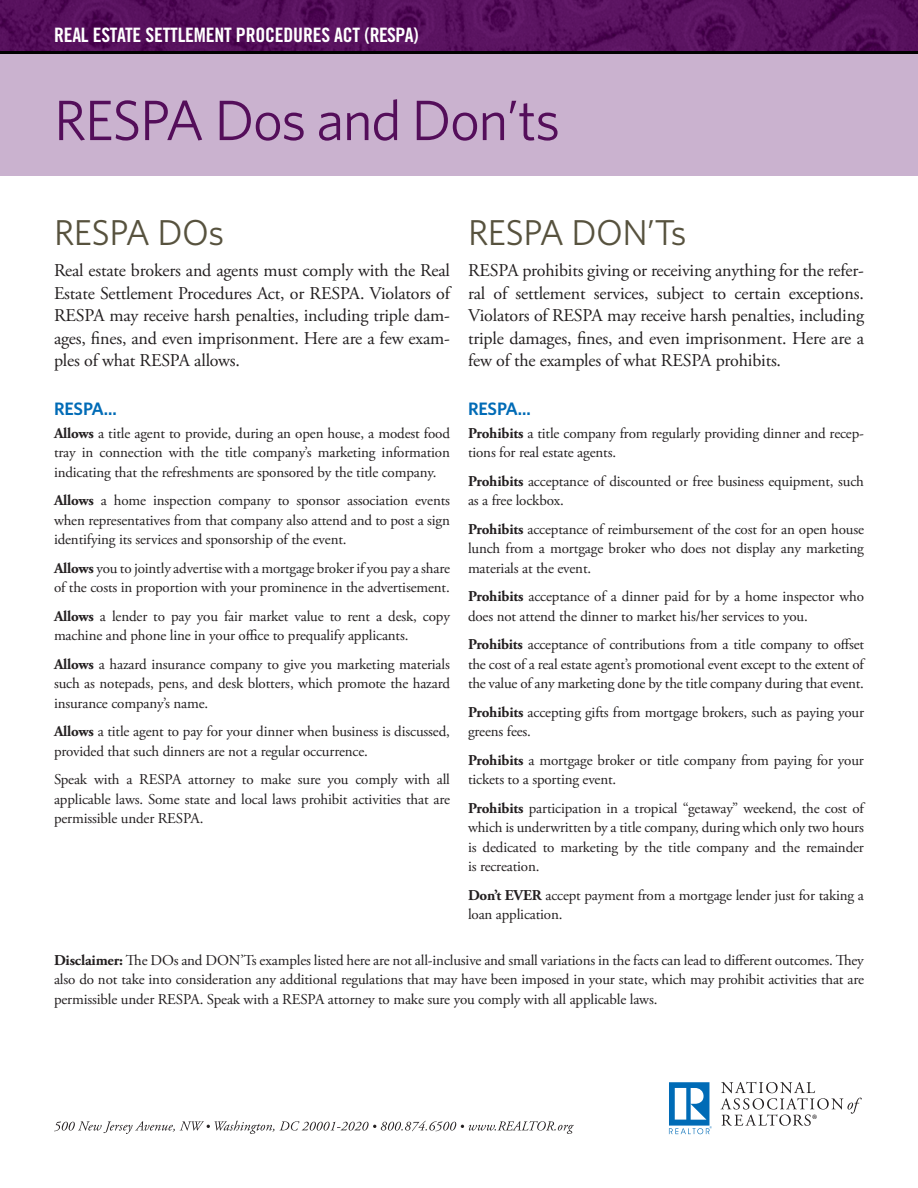
<style>
.page{position:relative;width:918px;height:1188px;background:#fff}
.page>*{position:absolute;margin:0;border:0;box-sizing:border-box;transform-origin:0 0}
.t1{font:57px "Whitney HTF";letter-spacing:-.025em;color:#540e5a}
.t2{font:36px "Whitney HTF";letter-spacing:-.015em;color:#57523e}
.t3{font:19.95px "Trade Gothic Bold Cond Twenty";letter-spacing:-.01em;color:#fff}
.t4{font:18px/22.5px "Adobe Garamond Pro";letter-spacing:-.01em;color:#231f20;text-align:justify}
.t5{font:600 18px "Whitney HTF";letter-spacing:-.01em;color:#006bb6}
.t6{font:15px/19.5px "Adobe Garamond Pro";letter-spacing:-.01em;color:#231f20}
.s1{font-weight:700}
</style>
<div class="page">
<svg style="left:54px;top:1121px;width:220px;height:13px"></svg>
<svg style="left:280px;top:1121px;width:294px;height:13px"></svg>
<svg style="left:669px;top:1082px;width:43px;height:52px"></svg>
<svg style="left:720px;top:1082px;width:142px;height:44px"></svg>
<div style="left:0;top:54px;width:918px;height:122px;background:#cab2cf"></div>
<img style="left:0;top:0;width:918px;height:54px">
<h3 class="t3" style="left:54px;top:23px;width:366px">REAL ESTATE SETTLEMENT PROCEDURES ACT (RESPA)</h3>
<h1 class="t1" style="left:54px;top:87px;width:508px">RESPA Dos and Don’ts</h1>
<h2 class="t2" style="left:54px;top:211px;width:172px">RESPA DOs</h2>
<p class="t4" style="left:54px;top:260px;width:398px">Real estate brokers and agents must comply with the Real Estate Settlement Procedures Act, or RESPA. Violators of RESPA may receive harsh penalties, including triple dam&shy;ages, fines, and even imprisonment. Here are a few exam&shy;ples of what RESPA allows.</p>
<p class="t5" style="left:54px;top:398px;width:64px">RESPA...</p>
<p class="t6" style="left:54px;top:424px;width:398px;text-align:justify"><span class="s1">Allows</span> a title agent to provide, during an open house, a modest food tray in connection with the title company’s marketing information indicating that the refreshments are sponsored by the title company.</p>
<p class="t6" style="left:54px;top:491px;width:398px;text-align:justify"><span class="s1">Allows</span> a home inspection company to sponsor association events when representatives from that company also attend and to post a sign identifying its services and sponsorship of the event.</p>
<p class="t6" style="left:54px;top:559px;width:397px"><span class="s1">Allows</span> you to jointly advertise with a mortgage broker if you pay a share of the costs in proportion with your prominence in the advertisement.</p>
<p class="t6" style="left:54px;top:607px;width:398px"><span class="s1">Allows</span> a lender to pay you fair market value to rent a desk, copy machine and phone line in your office to prequalify applicants.</p>
<p class="t6" style="left:54px;top:655px;width:397px;text-align:justify"><span class="s1">Allows</span> a hazard insurance company to give you marketing materials such as notepads, pens, and desk blotters, which promote the hazard insurance company’s name.</p>
<p class="t6" style="left:54px;top:722px;width:397px"><span class="s1">Allows</span> a title agent to pay for your dinner when business is discussed, provided that such dinners are not a regular occurrence.</p>
<p class="t6" style="left:54px;top:770px;width:398px;text-align:justify">Speak with a RESPA attorney to make sure you comply with all applicable laws. Some state and local laws prohibit activities that are permissible under RESPA.</p>
<h2 class="t2" style="left:468px;top:211px;width:220px">RESPA DON’Ts</h2>
<p class="t4" style="left:468px;top:260px;width:398px">RESPA prohibits giving or receiving anything for the refer&shy;ral of settlement services, subject to certain exceptions.<br>Violators of RESPA may receive harsh penalties, including triple damages, fines, and even imprisonment. Here are a few of the examples of what RESPA prohibits.</p>
<p class="t5" style="left:468px;top:398px;width:64px">RESPA...</p>
<p class="t6" style="left:468px;top:424px;width:398px"><span class="s1">Prohibits</span> a title company from regularly providing dinner and recep&shy;tions for real estate agents.</p>
<p class="t6" style="left:468px;top:472px;width:398px"><span class="s1">Prohibits</span> acceptance of discounted or free business equipment, such as a free lockbox.</p>
<p class="t6" style="left:468px;top:520px;width:398px;text-align:justify"><span class="s1">Prohibits</span> acceptance of reimbursement of the cost for an open house lunch from a mortgage broker who does not display any marketing materials at the event.</p>
<p class="t6" style="left:468px;top:587px;width:397px"><span class="s1">Prohibits</span> acceptance of a dinner paid for by a home inspector who does not attend the dinner to market his/her services to you.</p>
<p class="t6" style="left:468px;top:635px;width:398px;text-align:justify"><span class="s1">Prohibits</span> acceptance of contributions from a title company to offset the cost of a real estate agent’s promotional event except to the extent of the value of any marketing done by the title company during that event.</p>
<p class="t6" style="left:468px;top:703px;width:398px"><span class="s1">Prohibits</span> accepting gifts from mortgage brokers, such as paying your greens fees.</p>
<p class="t6" style="left:468px;top:751px;width:397px"><span class="s1">Prohibits</span> a mortgage broker or title company from paying for your tickets to a sporting event.</p>
<p class="t6" style="left:468px;top:799px;width:397px;text-align:justify"><span class="s1">Prohibits</span> participation in a tropical “getaway” weekend, the cost of which is underwritten by a title company, during which only two hours is dedicated to marketing by the title company and the remainder is recreation.</p>
<p class="t6" style="left:468px;top:886px;width:397px"><span class="s1">Don’t EVER</span> accept payment from a mortgage lender just for taking a loan application.</p>
<p class="t6" style="left:54px;top:951px;width:812px;text-align:justify"><span class="s1">Disclaimer:</span> e DOs and DON’Ts examples listed here are not all-inclusive and small variations in the facts can lead to different outcomes. ey also do not take into consideration any additional regulations that may have been imposed in your state, which may prohibit activities that are permissible under RESPA. Speak with a RESPA attorney to make sure you comply with all applicable laws.</p>
</div>
